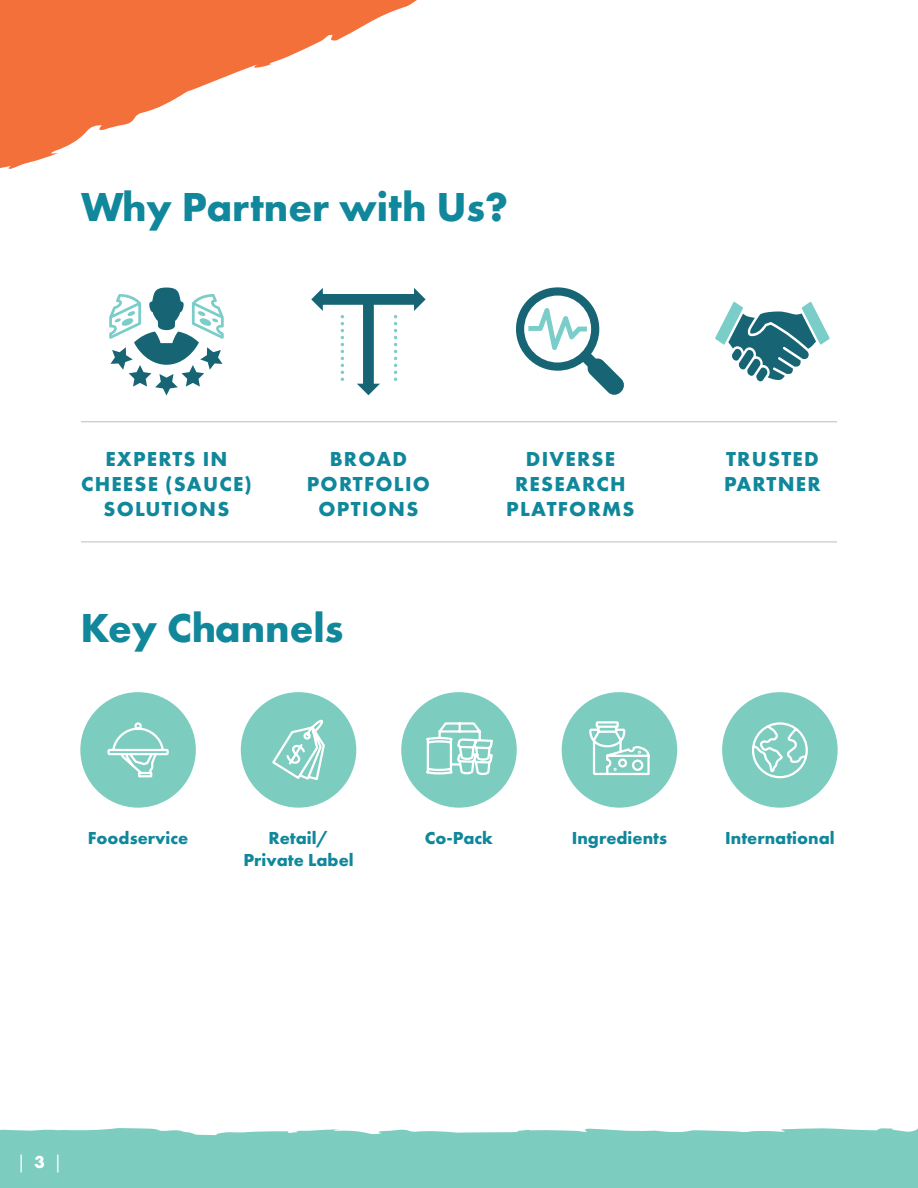
<style>
.page{position:relative;width:918px;height:1188px;background:#fff}
.page>*{position:absolute;margin:0;border:0;box-sizing:border-box;transform-origin:0 0}
.t1{font:700 42px "Futura PT";color:#10879b}
.t2{font:700 21px/25.2px "Futura PT";letter-spacing:.06em;color:#10879b;text-align:center}
.t3{font:700 18px/21.6px "Futura PT";color:#10879b;text-align:center}
.t4{font:18px "Futura PT";color:#fff}
.s1{font-weight:700}
</style>
<div class="page">
<svg style="left:0;top:0;width:417px;height:169px;fill:#f3703a"></svg>
<div style="left:0;top:1128px;width:918px;height:60px;background:#7cccbf"></div>
<div style="left:80px;top:692px;width:116px;height:116px;background:#7cccbf;border-radius:50%"></div>
<svg style="left:107px;top:722px;width:62px;height:56px"></svg>
<div style="left:241px;top:692px;width:115px;height:116px;background:#7cccbf;border-radius:50%"></div>
<svg style="left:272px;top:719px;width:53px;height:61px"></svg>
<div style="left:401px;top:692px;width:116px;height:116px;background:#7cccbf;border-radius:50%"></div>
<svg style="left:425px;top:722px;width:69px;height:78px"></svg>
<div style="left:562px;top:692px;width:115px;height:116px;background:#7cccbf;border-radius:50%"></div>
<svg style="left:589px;top:721px;width:61px;height:55px"></svg>
<div style="left:722px;top:692px;width:116px;height:116px;background:#7cccbf;border-radius:50%"></div>
<svg style="left:752px;top:722px;width:56px;height:57px"></svg>
<hr style="left:81px;top:542px;width:756px;height:1px;background:#bdbdb7">
<hr style="left:81px;top:421px;width:756px;height:1px;background:#bdbdb7">
<svg style="left:109px;top:288px;width:115px;height:108px"></svg>
<svg style="left:311px;top:288px;width:115px;height:107px"></svg>
<svg style="left:516px;top:287px;width:108px;height:108px"></svg>
<svg style="left:715px;top:302px;width:115px;height:79px"></svg>
<h1 class="t1" style="left:81px;top:180px;width:429px">Why Partner with Us?</h1>
<p class="t2" style="left:81px;top:445px;width:172px">EXPERTS IN<br>CHEESE (SAUCE)<br>SOLUTIONS</p>
<p class="t2" style="left:307px;top:445px;width:125px">BROAD<br>PORTFOLIO<br>OPTIONS</p>
<p class="t2" style="left:506px;top:445px;width:130px">DIVERSE<br>RESEARCH<br>PLATFORMS</p>
<p class="t2" style="left:724px;top:445px;width:98px;text-align:left">TRUSTED<br>PARTNER</p>
<h1 class="t1" style="left:80px;top:601px;width:265px">Key Channels</h1>
<p class="t3" style="left:88px;top:827px;width:102px">Foodservice</p>
<p class="t3" style="left:243px;top:827px;width:112px">Retail/<br>Private Label</p>
<p class="t3" style="left:425px;top:827px;width:70px">Co-Pack</p>
<p class="t3" style="left:572px;top:827px;width:97px">Ingredients</p>
<p class="t3" style="left:725px;top:827px;width:111px">International</p>
<p class="t4" style="left:17px;top:1151px;width:47px">| <span class="s1">3</span> |</p>
</div>
